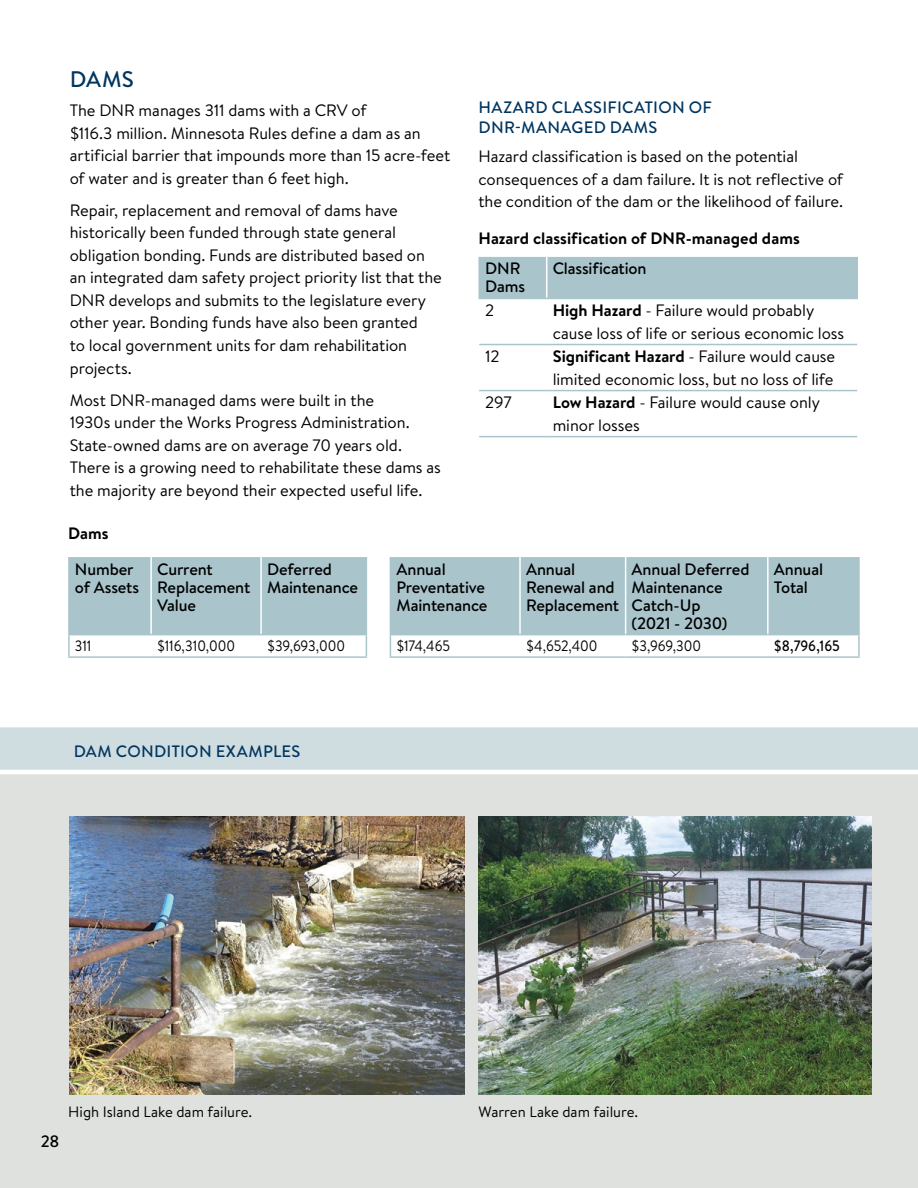
<style>
.page{position:relative;width:918px;height:1188px;background:#fff}
.page>*{position:absolute;margin:0;border:0;box-sizing:border-box;transform-origin:0 0}
.t1{font:500 22.5px "Brandon Grotesque";color:#003660}
.t2{font:16.5px/22.5px "Brandon Text";letter-spacing:-.005em;color:#000}
.t3{font:500 16.5px/18px "Brandon Text";letter-spacing:-.01em;color:#000}
.t4{font:500 16.5px/19.5px "Brandon Grotesque";letter-spacing:.02em;color:#003660}
.t5{font:700 16.5px "Brandon Text";color:#000}
.t6{font:15px "Brandon Text";color:#000;scale:.9 1}
.t7{font:15px "Brandon Text";color:#000}
.t8{font:500 15px "Brandon Text";letter-spacing:-.005em;color:#000;scale:.9 1}
.s1{font-weight:700}
</style>
<div class="page">
<div style="left:0;top:768px;width:918px;height:420px;background:#dfe1df"></div>
<svg style="left:0;top:727px;width:918px;height:47px;background:#d3e0e3"></svg>
<hr style="left:68px;top:557px;width:2px;height:77px;background:#a9c4cb">
<hr style="left:68px;top:634px;width:83px;height:1px;background:#a9c4cb">
<hr style="left:68px;top:635px;width:2px;height:21px;background:#a9c4cb">
<svg style="left:69px;top:557px;width:298px;height:99px"></svg>
<hr style="left:68px;top:656px;width:83px;height:2px;background:#a9c4cb">
<hr style="left:151px;top:656px;width:110px;height:2px;background:#a9c4cb">
<hr style="left:261px;top:656px;width:106px;height:2px;background:#a9c4cb">
<hr style="left:858px;top:557px;width:2px;height:77px;background:#a9c4cb">
<hr style="left:768px;top:634px;width:92px;height:1px;background:#a9c4cb">
<svg style="left:390px;top:557px;width:468px;height:99px"></svg>
<hr style="left:767px;top:635px;width:2px;height:21px;background:#fff">
<hr style="left:390px;top:656px;width:130px;height:2px;background:#a9c4cb">
<hr style="left:520px;top:656px;width:106px;height:2px;background:#a9c4cb">
<hr style="left:626px;top:656px;width:142px;height:2px;background:#a9c4cb">
<hr style="left:768px;top:656px;width:92px;height:2px;background:#a9c4cb">
<hr style="left:858px;top:635px;width:2px;height:21px;background:#a9c4cb">
<img style="left:479px;top:816px;width:393px;height:278px">
<img style="left:70px;top:816px;width:395px;height:278px">
<div style="left:480px;top:257px;width:376px;height:41px;background:#a9c4cb"></div>
<hr style="left:478px;top:257px;width:2px;height:41px;background:#a9c4cb">
<hr style="left:546px;top:257px;width:1px;height:41px;background:#fff">
<hr style="left:478px;top:298px;width:69px;height:1px;background:#a9c4cb">
<hr style="left:547px;top:298px;width:311px;height:1px;background:#a9c4cb">
<hr style="left:479px;top:344px;width:68px;height:1px;background:#a9c4cb">
<hr style="left:547px;top:344px;width:310px;height:1px;background:#a9c4cb">
<hr style="left:479px;top:390px;width:68px;height:1px;background:#a9c4cb">
<hr style="left:547px;top:390px;width:310px;height:1px;background:#a9c4cb">
<hr style="left:479px;top:436px;width:68px;height:1px;background:#a9c4cb">
<hr style="left:547px;top:436px;width:310px;height:1px;background:#a9c4cb">
<hr style="left:856px;top:257px;width:2px;height:41px;background:#a9c4cb">
<h1 class="t1" style="left:70px;top:64px;width:66px">DAMS</h1>
<p class="t2" style="left:70px;top:99px;width:382px">The DNR manages 311 dams with a CRV of<br>$116.3 million. Minnesota Rules define a dam as an artificial barrier that impounds more than 15 acre-feet of water and is greater than 6 feet high.</p>
<p class="t2" style="left:70px;top:198px;width:374px">Repair, replacement and removal of dams have historically been funded through state general obligation bonding. Funds are distributed based on an integrated dam safety project priority list that the DNR develops and submits to the legislature every other year. Bonding funds have also been granted<br>to local government units for dam rehabilitation projects.</p>
<p class="t2" style="left:70px;top:388px;width:373px">Most DNR-managed dams were built in the<br>1930s under the Works Progress Administration.<br>State-owned dams are on average 70 years old.<br>There is a growing need to rehabilitate these dams as the majority are beyond their expected useful life.</p>
<p class="t5" style="left:68px;top:522px;width:42px">Dams</p>
<p class="t4" style="left:479px;top:98px;width:235px">HAZARD CLASSIFICATION OF<br>DNR-MANAGED DAMS</p>
<p class="t2" style="left:478px;top:145px;width:366px">Hazard classification is based on the potential consequences of a dam failure. It is not reflective of the condition of the dam or the likelihood of failure.</p>
<p class="t5" style="left:478px;top:227px;width:323px">Hazard classification of DNR-managed dams</p>
<p class="t3" style="left:485px;top:259px;width:42px">DNR<br>Dams</p>
<p class="t3" style="left:553px;top:259px;width:95px">Classification</p>
<p class="t2" style="left:485px;top:298px;width:11px">2</p>
<p class="t2" style="left:553px;top:298px;width:293px"><span class="s1">High Hazard</span> - Failure would probably cause loss of life or serious economic loss</p>
<p class="t2" style="left:485px;top:345px;width:16px">12</p>
<p class="t2" style="left:553px;top:345px;width:284px"><span class="s1">Significant Hazard</span> - Failure would cause limited economic loss, but no loss of life</p>
<p class="t2" style="left:485px;top:391px;width:28px">297</p>
<p class="t2" style="left:553px;top:391px;width:269px"><span class="s1">Low Hazard</span> - Failure would cause only minor losses</p>
<p class="t3" style="left:75px;top:560px;width:66px">Number of Assets</p>
<p class="t3" style="left:157px;top:560px;width:95px">Current<br>Replacement<br>Value</p>
<p class="t3" style="left:267px;top:560px;width:93px">Deferred<br>Maintenance</p>
<p class="t6" style="left:75px;top:636px;width:20px">311</p>
<p class="t6" style="left:157px;top:636px;width:88px">$116,310,000</p>
<p class="t6" style="left:267px;top:636px;width:88px">$39,693,000</p>
<p class="t4" style="left:74px;top:741px;width:228px">DAM CONDITION EXAMPLES</p>
<p class="t3" style="left:396px;top:560px;width:93px">Annual<br>Preventative<br>Maintenance</p>
<p class="t3" style="left:526px;top:560px;width:95px">Annual<br>Renewal and<br>Replacement</p>
<p class="t3" style="left:632px;top:560px;width:119px">Annual Deferred<br>Maintenance<br>Catch-Up<br>(2021 - 2030)</p>
<p class="t3" style="left:774px;top:560px;width:51px">Annual<br>Total</p>
<p class="t6" style="left:396px;top:636px;width:61px">$174,465</p>
<p class="t6" style="left:526px;top:636px;width:81px">$4,652,400</p>
<p class="t6" style="left:632px;top:636px;width:79px">$3,969,300</p>
<p class="t8" style="left:774px;top:636px;width:75px">$8,796,165</p>
<p class="t3" style="left:41px;top:1132px;width:20px">28</p>
<p class="t7" style="left:68px;top:1102px;width:186px">High Island Lake dam failure.</p>
<p class="t7" style="left:478px;top:1102px;width:161px">Warren Lake dam failure.</p>
</div>
